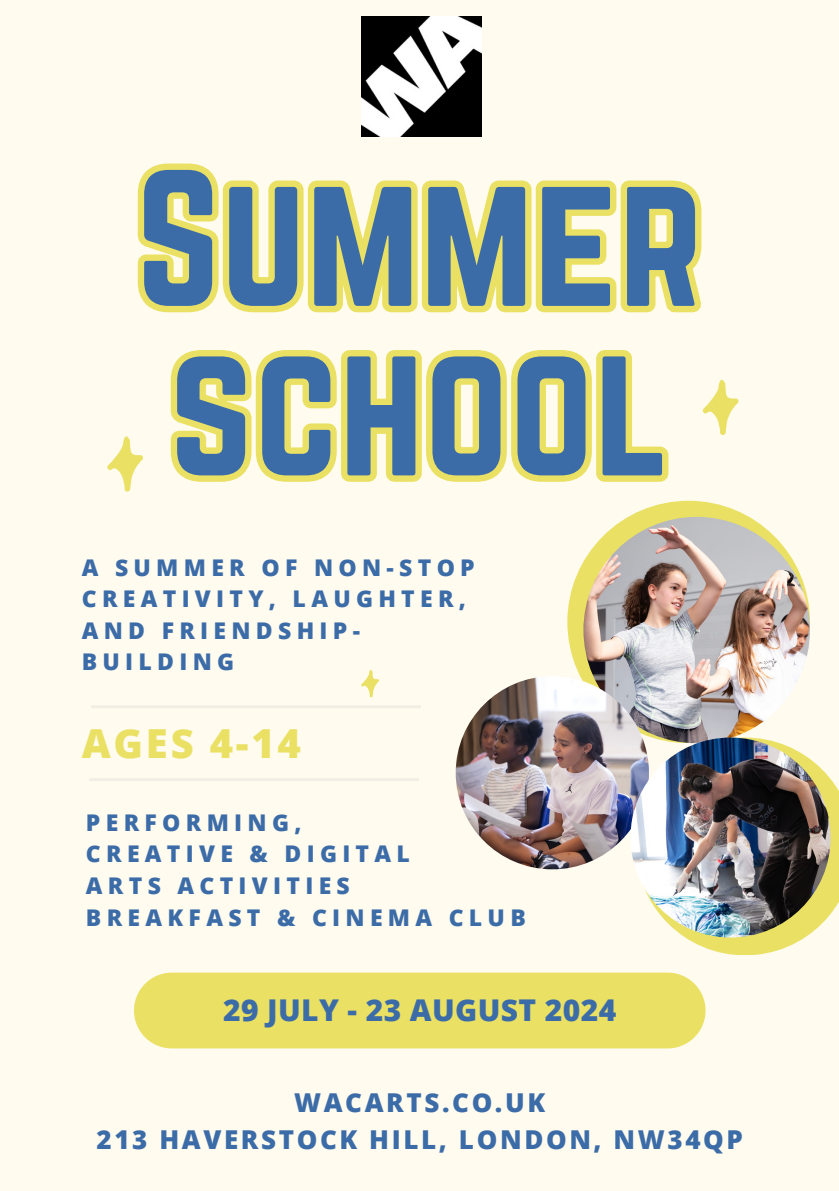
<style>
.page{position:relative;width:839px;height:1191px;background:#fff}
.page>*{position:absolute;margin:0;border:0;box-sizing:border-box;transform-origin:0 0}
.t1{font:170px/169.6px "Norwester";color:#3c6ca8}
.t2{font:800 40px "Open Sans";letter-spacing:.07em;color:#eae164}
.t3{font:800 30px "Open Sans";letter-spacing:.015em;color:#3c6ca8}
.t4{font:800 26px "Open Sans";letter-spacing:.1em;color:#3c6ca8}
.t5{font:800 23px/31.6px "Open Sans";letter-spacing:.23em;color:#3c6ca8}
</style>
<div class="page">
<div style="left:0;top:0;width:838px;height:1191px;background:#fffbee"></div>
<div style="left:134px;top:973px;width:571px;height:75px;background:#eae164"></div>
<hr style="left:91px;top:705px;width:330px;height:3px;background:#f2eee5">
<hr style="left:89px;top:778px;width:330px;height:3px;background:#f2eee5">
<svg style="left:107px;top:436px;width:36px;height:56px"></svg>
<svg style="left:702px;top:380px;width:36px;height:55px"></svg>
<svg style="left:361px;top:670px;width:18px;height:27px"></svg>
<img style="left:361px;top:17px;width:120px;height:120px">
<div style="left:567px;top:501px;width:242px;height:242px;background:#eae164;border-radius:50%"></div>
<img style="left:583px;top:517px;width:226px;height:226px;border-radius:50%">
<img style="left:455px;top:676px;width:194px;height:193px;border-radius:50%">
<svg style="left:137px;top:163px;width:565px;height:150px"></svg>
<svg style="left:170px;top:350px;width:499px;height:132px"></svg>
<svg style="left:636px;top:738px;width:202px;height:217px"></svg>
<img style="left:630px;top:738px;width:200px;height:200px;border-radius:50%">
<p class="t1" style="left:136px;top:153px;width:569px">SUMMER<br>SCHOOL</p>
<p class="t5" style="left:82px;top:551px;width:394px">A SUMMER OF NON-STOP<br>CREATIVITY, LAUGHTER,<br>AND FRIENDSHIP-<br>BUILDING</p>
<p class="t2" style="left:82px;top:715px;width:221px">AGES 4-14</p>
<p class="t5" style="left:86px;top:806px;width:325px">PERFORMING,<br>CREATIVE &amp; DIGITAL<br>ARTS ACTIVITIES</p>
<p class="t5" style="left:86px;top:901px;width:441px">BREAKFAST &amp; CINEMA CLUB</p>
<p class="t3" style="left:223px;top:989px;width:395px">29 JULY - 23 AUGUST 2024</p>
<p class="t4" style="left:294px;top:1084px;width:252px">WACARTS.CO.UK</p>
<h2 class="t4" style="left:96px;top:1121px;width:648px">213 HAVERSTOCK HILL, LONDON, NW34QP</h2>
</div>
